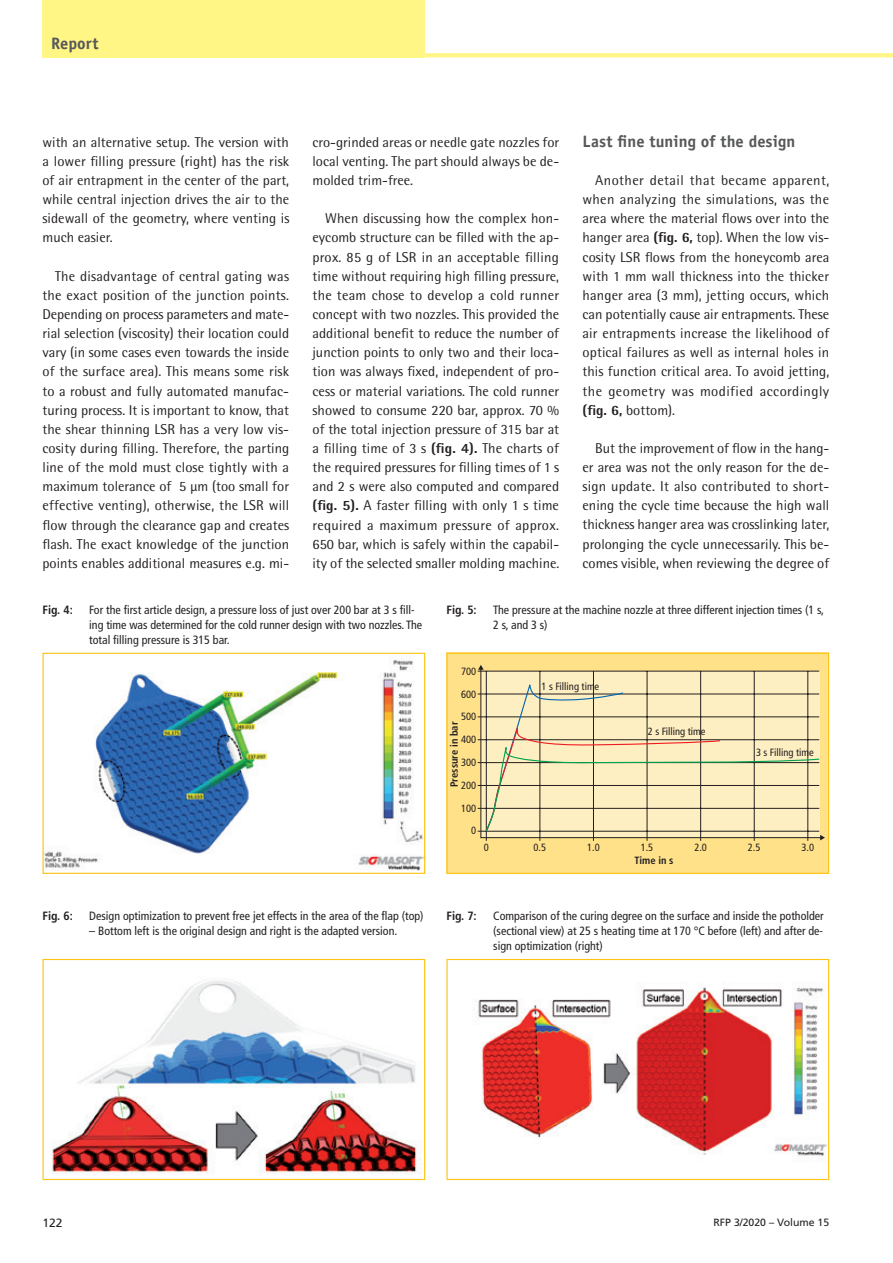
<style>
.page{position:relative;width:893px;height:1263px;background:#fff}
.page>*{position:absolute;margin:0;border:0;box-sizing:border-box;transform-origin:0 0}
.t1{font:700 16.5px "Officina Sans";letter-spacing:.005em;color:#57585a}
.t2{font:14.25px/19.2px "Rotis Semi Sans Std";color:#231f20;text-align:justify}
.t3{font:condensed 12px/15px "Frutiger LT Std";color:#231f20}
.t4{font:700 condensed 12px "Frutiger LT Std";color:#231f20}
.t5{font:12px "Frutiger LT Std";color:#231f20}
.t6{font:condensed 10.5px/22.8px "Frutiger LT Std";color:#231f20;text-align:right}
.t7{font:700 condensed 10.5px "Frutiger LT Std";color:#231f20}
.t8{font:10.5px "Frutiger LT Std";color:#231f20}
.s1{font-weight:800}
</style>
<div class="page">
<svg style="left:425px;top:53px;width:468px;height:4px;background:#fff689"></svg>
<div style="left:43px;top:0;width:382px;height:57px;background:#fff685"></div>
<img style="left:45px;top:660px;width:378px;height:211px">
<div style="left:43px;top:653px;width:382px;height:221px;border:1px solid #fec210"></div>
<div style="left:446px;top:653px;width:383px;height:221px;background:#ffe189"></div>
<svg style="left:480px;top:670px;width:340px;height:168px;background:#f0e1b5"></svg>
<svg style="left:478px;top:665px;width:6px;height:5px"></svg>
<hr style="left:478px;top:831px;width:341px;height:1px;background:#231f20">
<hr style="left:478px;top:808px;width:341px;height:1px;background:#231f20">
<hr style="left:478px;top:785px;width:341px;height:1px;background:#231f20">
<hr style="left:478px;top:762px;width:341px;height:1px;background:#231f20">
<hr style="left:478px;top:739px;width:341px;height:1px;background:#231f20">
<hr style="left:478px;top:717px;width:341px;height:1px;background:#231f20">
<hr style="left:478px;top:694px;width:341px;height:1px;background:#231f20">
<hr style="left:478px;top:671px;width:341px;height:1px;background:#231f20">
<hr style="left:486px;top:671px;width:1px;height:170px;background:#231f20">
<hr style="left:540px;top:671px;width:1px;height:170px;background:#231f20">
<hr style="left:593px;top:671px;width:1px;height:170px;background:#231f20">
<hr style="left:647px;top:671px;width:1px;height:170px;background:#231f20">
<hr style="left:700px;top:671px;width:1px;height:170px;background:#231f20">
<hr style="left:754px;top:671px;width:1px;height:170px;background:#231f20">
<hr style="left:808px;top:671px;width:1px;height:170px;background:#231f20">
<svg style="left:485px;top:685px;width:340px;height:155px;background:#ebdeb3"></svg>
<div style="left:446px;top:653px;width:383px;height:221px;border:1px solid #fec210"></div>
<img style="left:52px;top:981px;width:368px;height:193px">
<div style="left:43px;top:959px;width:382px;height:221px;border:1px solid #fec210"></div>
<img style="left:478px;top:987px;width:349px;height:169px">
<div style="left:446px;top:959px;width:383px;height:221px;border:1px solid #fec210"></div>
<p class="t1" style="left:51px;top:33px;width:49px">Report</p>
<p class="t2" style="left:43px;top:132px;width:248px">with an alternative setup. The version with a lower filling pressure (right) has the risk of air entrapment in the center of the part, while central injection drives the air to the sidewall of the geometry, where venting is much easier.</p>
<p class="t2" style="left:43px;top:266px;width:248px;text-indent:13px">The disadvantage of central gating was the exact position of the junction points.<br>Depending on process parameters and mate&shy;rial selection (viscosity) their location could vary (in some cases even towards the inside of the surface area). This means some risk to a robust and fully automated manufac&shy;turing process. It is important to know, that the shear thinning LSR has a very low vis&shy;cosity during filling. Therefore, the parting line of the mold must close tightly with a maximum tolerance of 5 µm (too small for effective venting), otherwise, the LSR will flow through the clearance gap and creates flash. The exact knowledge of the junction points enables additional measures e.g. mi-</p>
<p class="t2" style="left:313px;top:132px;width:248px">cro-grinded areas or needle gate nozzles for local venting. The part should always be de&shy;molded trim-free.</p>
<p class="t2" style="left:313px;top:209px;width:248px;text-indent:13px">When discussing how the complex hon&shy;eycomb structure can be filled with the ap&shy;prox. 85 g of LSR in an acceptable filling time without requiring high filling pressure, the team chose to develop a cold runner concept with two nozzles. This provided the additional benefit to reduce the number of junction points to only two and their loca&shy;tion was always fixed, independent of pro&shy;cess or material variations. The cold runner showed to consume 220 bar, approx. 70 % of the total injection pressure of 315 bar at a filling time of 3 s <span class="s1">(fig. 4).</span> The charts of the required pressures for filling times of 1 s and 2 s were also computed and compared <span class="s1">(fig. 5).</span> A faster filling with only 1 s time required a maximum pressure of approx.<br>650 bar, which is safely within the capabil&shy;ity of the selected smaller molding machine.</p>
<p class="t1" style="left:583px;top:131px;width:214px">Last fine tuning of the design</p>
<p class="t2" style="left:583px;top:170px;width:248px;text-indent:13px">Another detail that became apparent, when analyzing the simulations, was the area where the material flows over into the hanger area <span class="s1">(fig. 6,</span> top). When the low vis&shy;cosity LSR flows from the honeycomb area with 1 mm wall thickness into the thicker hanger area (3 mm), jetting occurs, which can potentially cause air entrapments. These air entrapments increase the likelihood of optical failures as well as internal holes in this function critical area. To avoid jetting, the geometry was modified accordingly <span class="s1">(fig. 6,</span> bottom).</p>
<p class="t2" style="left:583px;top:438px;width:248px;text-indent:13px">But the improvement of flow in the hang&shy;er area was not the only reason for the de&shy;sign update. It also contributed to short&shy;ening the cycle time because the high wall thickness hanger area was crosslinking later, prolonging the cycle unnecessarily. This be&shy;comes visible, when reviewing the degree of</p>
<p class="t4" style="left:43px;top:603px;width:32px">Fig. 4:</p>
<p class="t3" style="left:89px;top:603px;width:334px">For the first article design, a pressure loss of just over 200 bar at 3 s fill&shy;ing time was determined for the cold runner design with two nozzles. The total filling pressure is 315 bar.</p>
<p class="t4" style="left:43px;top:909px;width:32px">Fig. 6:</p>
<p class="t3" style="left:89px;top:909px;width:336px">Design optimization to prevent free jet effects in the area of the flap (top)</p>
<p class="t3" style="left:89px;top:924px;width:310px">– Bottom left is the original design and right is the adapted version.</p>
<p class="t4" style="left:446px;top:603px;width:32px">Fig. 5:</p>
<p class="t3" style="left:493px;top:603px;width:332px">The pressure at the machine nozzle at three different injection times (1 s,<br>2 s, and 3 s)</p>
<p class="t6" style="left:461px;top:660px;width:17px">700<br>600<br>500<br>400<br>300<br>200<br>100<br>0</p>
<p class="t7" style="left:448px;top:787px;width:67px;rotate:-90deg">Pressure in bar</p>
<p class="t6" style="left:542px;top:675px;width:59px">1 s Filling time</p>
<p class="t6" style="left:648px;top:720px;width:59px">2 s Filling time</p>
<p class="t6" style="left:756px;top:741px;width:59px">3 s Filling time</p>
<p class="t6" style="left:484px;top:836px;width:7px">0</p>
<p class="t6" style="left:534px;top:836px;width:14px">0.5</p>
<p class="t6" style="left:587px;top:836px;width:14px">1.0</p>
<p class="t6" style="left:641px;top:836px;width:14px">1.5</p>
<p class="t6" style="left:694px;top:836px;width:14px">2.0</p>
<p class="t6" style="left:748px;top:836px;width:14px">2.5</p>
<p class="t6" style="left:801px;top:836px;width:14px">3.0</p>
<p class="t7" style="left:634px;top:854px;width:41px">Time in s</p>
<p class="t4" style="left:446px;top:909px;width:32px">Fig. 7:</p>
<p class="t3" style="left:493px;top:909px;width:332px;text-align:justify">Comparison of the curing degree on the surface and inside the potholder (sectional view) at 25 s heating time at 170 °C before (left) and after de&shy;sign optimization (right)</p>
<p class="t5" style="left:43px;top:1216px;width:22px">122</p>
<p class="t8" style="left:714px;top:1216px;width:117px">RFP 3/2020 – Volume 15</p>
</div>
